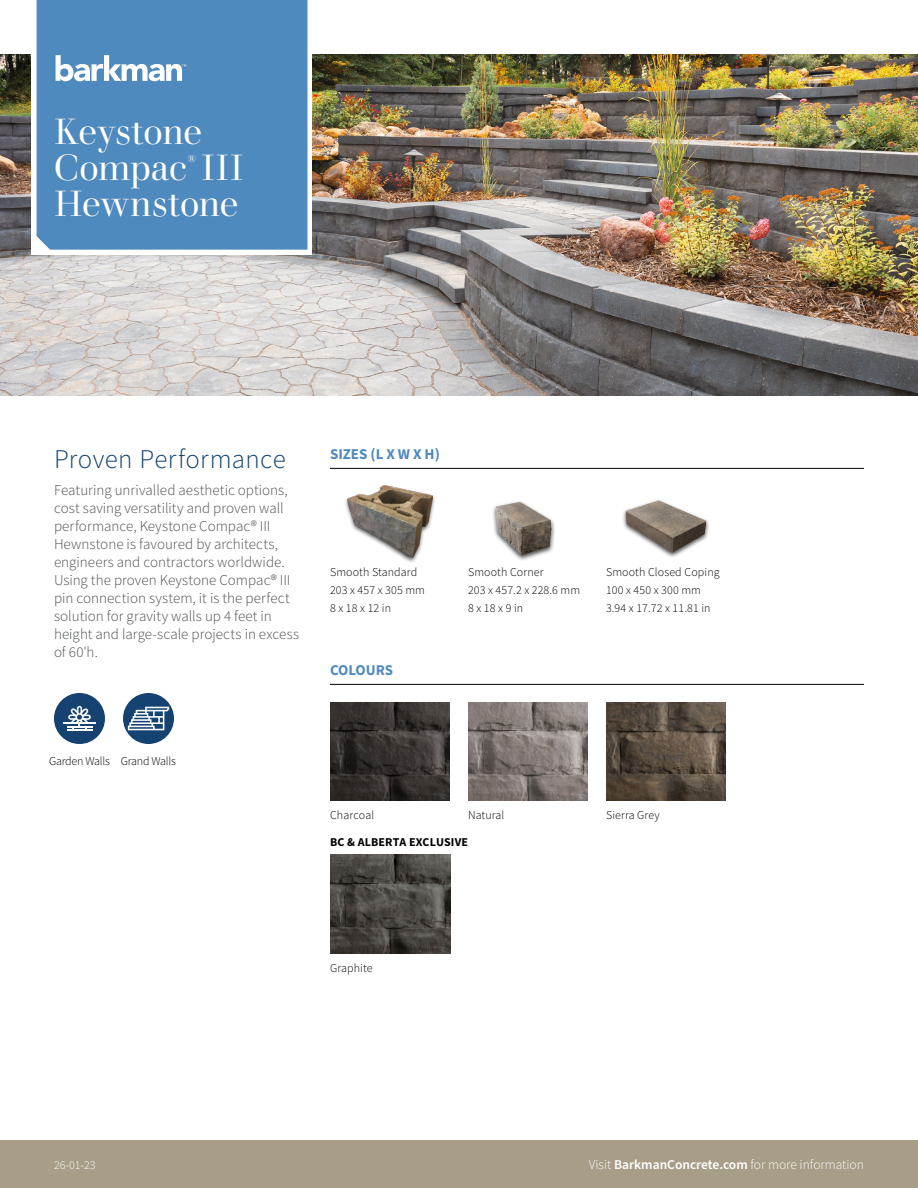
<style>
.page{position:relative;width:918px;height:1188px;background:#fff}
.page>*{position:absolute;margin:0;border:0;box-sizing:border-box;transform-origin:0 0}
.t1{font:36px "Walbaum 60 pt";letter-spacing:.005em;color:#fff}
.t2{font:300 27px "Source Sans Pro";letter-spacing:.015em;color:#124471}
.t3{font:300 15px/18px "Source Sans Pro";color:#4d4f51}
.Blue_Subhead{font:700 15px "Source Sans Pro";color:#4f8abe}
.t4{font:300 13.5px "Source Sans Pro";color:#fff}
.Descriptor{font:300 12px/18px "Source Sans Pro";letter-spacing:.01em;color:#000}
.Descriptor-2{font:300 12px "Source Sans Pro";letter-spacing:-.02em;color:#000}
.Descriptor-3{font:700 12px "Source Sans Pro";letter-spacing:.01em;color:#000}
.t5{font:300 12px "Source Sans Pro";color:#fff}
.t6{font:10.5px "Walbaum 60 pt";color:#fff}
.s1{font-weight:600}
</style>
<div class="page">
<img style="left:0;top:54px;width:918px;height:342px">
<div style="left:0;top:1140px;width:918px;height:48px;background:#a89e87"></div>
<div style="left:54px;top:693px;width:51px;height:51px;background:#164271;border-radius:50%"></div>
<hr style="left:63px;top:722px;width:33px;height:2px;background:#fff">
<svg style="left:67px;top:706px;width:25px;height:25px"></svg>
<img style="left:330px;top:702px;width:120px;height:99px">
<img style="left:606px;top:702px;width:120px;height:99px">
<div style="left:344px;top:484px;width:92px;height:80px;background:#000;opacity:.75"></div>
<img style="left:348px;top:486px;width:84px;height:72px">
<div style="left:123px;top:693px;width:51px;height:51px;background:#154371;border-radius:50%"></div>
<svg style="left:128px;top:707px;width:41px;height:23px"></svg>
<div style="left:621px;top:499px;width:90px;height:60px;background:#000;opacity:.75"></div>
<img style="left:626px;top:501px;width:32px;height:24px">
<div style="left:491px;top:500px;width:65px;height:62px;background:#000;opacity:.75"></div>
<img style="left:496px;top:502px;width:24px;height:10px">
<img style="left:468px;top:702px;width:120px;height:99px">
<div style="left:32px;top:0;width:280px;height:255px;background:#fff"></div>
<div style="left:37px;top:0;width:271px;height:250px;background:#4f8abe"></div>
<svg style="left:56px;top:55px;width:130px;height:26px"></svg>
<img style="left:330px;top:855px;width:120px;height:99px">
<hr style="left:330px;top:684px;width:534px;height:1px;background:#000">
<hr style="left:330px;top:468px;width:534px;height:1px;background:#000">
<p class="t1" style="left:54px;top:102px;width:149px">Keystone</p>
<p class="t1" style="left:54px;top:138px;width:191px">Compac III</p>
<p class="t6" style="left:188px;top:150px;width:9px">®</p>
<p class="t1" style="left:54px;top:174px;width:186px">Hewnstone</p>
<p class="t2" style="left:54px;top:442px;width:233px">Proven Performance</p>
<p class="t3" style="left:54px;top:481px;width:247px">Featuring unrivalled aesthetic options, cost saving versatility and proven wall performance, Keystone Compac® III Hewnstone is favoured by architects, engineers and contractors worldwide.<br>Using the proven Keystone Compac® III pin connection system, it is the perfect solution for gravity walls up 4 feet in height and large-scale projects in excess of 60'h.</p>
<p class="Blue_Subhead" style="left:330px;top:444px;width:111px">SIZES (L X W X H)</p>
<p class="Descriptor" style="left:330px;top:563px;width:89px">Smooth Standard</p>
<p class="Descriptor" style="left:330px;top:581px;width:97px">203 x 457 x 305 mm<br>8 x 18 x 12 in</p>
<p class="Blue_Subhead" style="left:330px;top:660px;width:65px">COLOURS</p>
<p class="Descriptor" style="left:468px;top:563px;width:114px">Smooth Corner<br>203 x 457.2 x 228.6 mm<br>8 x 18 x 9 in</p>
<p class="Descriptor" style="left:606px;top:563px;width:115px">Smooth Closed Coping<br>100 x 450 x 300 mm<br>3.94 x 17.72 x 11.81 in</p>
<p class="Descriptor-2" style="left:49px;top:754px;width:62px">Garden Walls</p>
<p class="Descriptor-2" style="left:121px;top:754px;width:57px">Grand Walls</p>
<p class="Descriptor" style="left:330px;top:806px;width:46px">Charcoal</p>
<p class="Descriptor-3" style="left:330px;top:834px;width:139px">BC &amp; ALBERTA EXCLUSIVE</p>
<p class="Descriptor" style="left:468px;top:806px;width:38px">Natural</p>
<p class="Descriptor" style="left:606px;top:806px;width:55px">Sierra Grey</p>
<p class="Descriptor" style="left:330px;top:959px;width:44px">Graphite</p>
<p class="t5" style="left:54px;top:1158px;width:43px">26-01-23</p>
<p class="t4" style="left:589px;top:1157px;width:277px">Visit <span class="s1">BarkmanConcrete.com</span> for more information</p>
</div>
